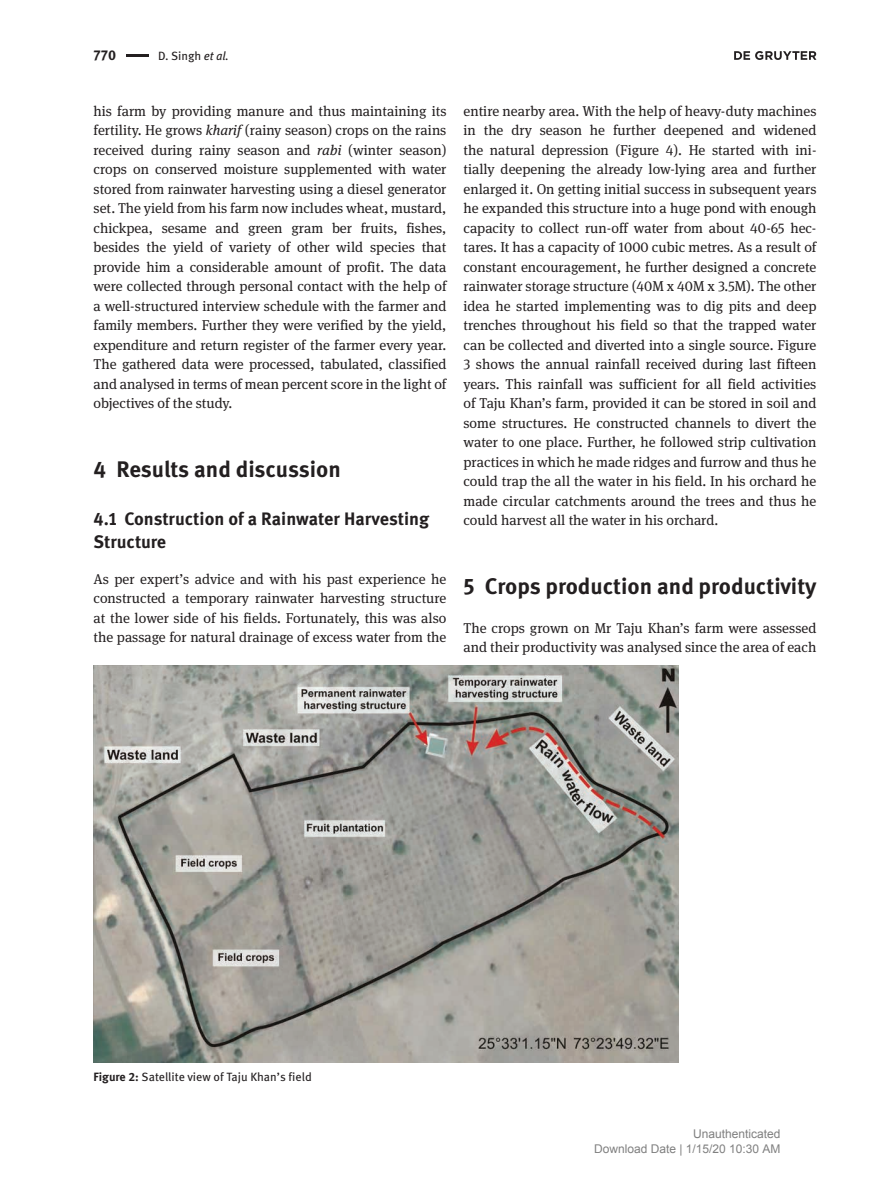
<style>
.page{position:relative;width:893px;height:1191px;background:#fff}
.page>*{position:absolute;margin:0;border:0;box-sizing:border-box;transform-origin:0 0}
.t1{font:700 22.5px "DG Meta Science";color:#231f20}
.t2{font:700 18px/22.5px "DG Meta Science";color:#231f20}
.t3{font:14.25px/19.5px "DG Meta Serif Science";color:#231f20;text-align:justify}
.t4{font:700 14.25px "DG Meta Science";color:#231f20}
.t5{font:12px "DG Meta Science";color:#231f20}
.t6{font:12px/15px "Arial";color:#808080;text-align:right}
.s1{font-style:italic}
.s2{font-weight:700}
</style>
<div class="page">
<svg style="left:734px;top:51px;width:82px;height:9px"></svg>
<hr style="left:126px;top:55px;width:22px;height:2px;background:#231f20">
<img style="left:94px;top:665px;width:585px;height:397px">
<p class="t4" style="left:94px;top:44px;width:24px">770</p>
<p class="t5" style="left:158px;top:46px;width:72px">D. Singh <span class="s1">et al.</span></p>
<p class="t3" style="left:94px;top:101px;width:354px">his farm by providing manure and thus maintaining its fertility. He grows <span class="s1">kharif</span> (rainy season) crops on the rains received during rainy season and <span class="s1">rabi</span> (winter season) crops on conserved moisture supplemented with water stored from rainwater harvesting using a diesel generator set. The yield from his farm now includes wheat, mustard, chickpea, sesame and green gram ber fruits, fishes, besides the yield of variety of other wild species that provide him a considerable amount of profit. The data were collected through personal contact with the help of a well-structured interview schedule with the farmer and family members. Further they were verified by the yield, expenditure and return register of the farmer every year.<br>The gathered data were processed, tabulated, classified and analysed in terms of mean percent score in the light of objectives of the study.</p>
<h1 class="t1" style="left:94px;top:450px;width:249px">4 Results and discussion</h1>
<p class="t2" style="left:94px;top:507px;width:337px">4.1 Construction of a Rainwater Harvesting<br>Structure</p>
<p class="t3" style="left:94px;top:569px;width:354px">As per expert’s advice and with his past experience he constructed a temporary rainwater harvesting structure at the lower side of his fields. Fortunately, this was also the passage for natural drainage of excess water from the</p>
<p class="t3" style="left:463px;top:101px;width:354px">entire nearby area. With the help of heavy-duty machines in the dry season he further deepened and widened the natural depression (Figure 4). He started with ini&shy;tially deepening the already low-lying area and further enlarged it. On getting initial success in subsequent years he expanded this structure into a huge pond with enough capacity to collect run-off water from about 40-65 hec&shy;tares. It has a capacity of 1000 cubic metres. As a result of constant encouragement, he further designed a concrete rainwater storage structure (40M x 40M x 3.5M). The other idea he started implementing was to dig pits and deep trenches throughout his field so that the trapped water can be collected and diverted into a single source. Figure 3 shows the annual rainfall received during last fifteen years. This rainfall was sufficient for all field activities of Taju Khan’s farm, provided it can be stored in soil and some structures. He constructed channels to divert the water to one place. Further, he followed strip cultivation practices in which he made ridges and furrow and thus he could trap the all the water in his field. In his orchard he made circular catchments around the trees and thus he could harvest all the water in his orchard.</p>
<h1 class="t1" style="left:463px;top:567px;width:355px">5 Crops production and productivity</h1>
<p class="t3" style="left:463px;top:617px;width:354px">The crops grown on Mr Taju Khan’s farm were assessed and their productivity was analysed since the area of each</p>
<p class="t5" style="left:94px;top:1067px;width:220px"><span class="s2">Figure 2:</span> Satellite view of Taju Khan’s field</p>
<p class="t6" style="left:594px;top:1127px;width:188px">Unauthenticated<br>Download Date | 1/15/20 10:30 AM</p>
</div>
